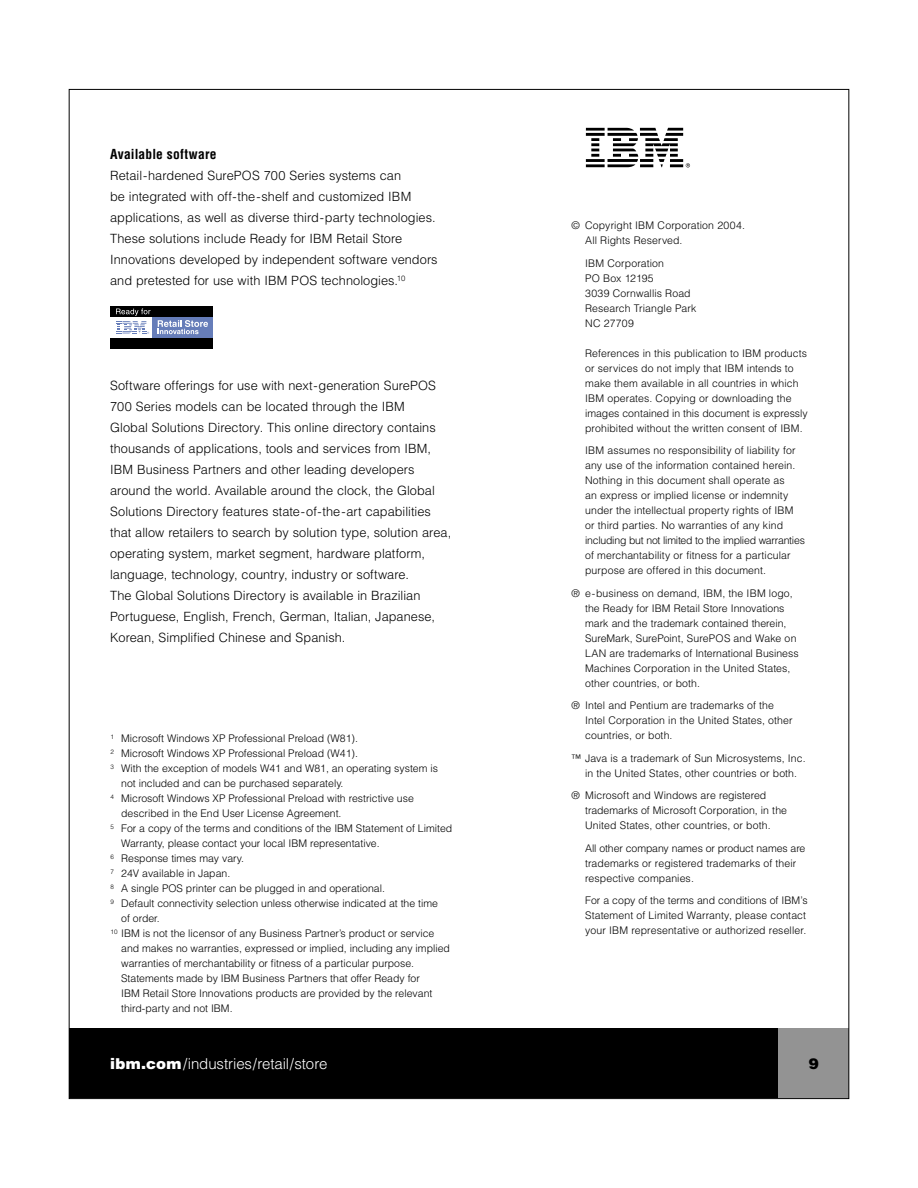
<style>
.page{position:relative;width:918px;height:1188px;background:#fff}
.page>*{position:absolute;margin:0;border:0;box-sizing:border-box;transform-origin:0 0}
.t1{font:300 15px "Helvetica";letter-spacing:-.005em;color:#fff}
.t2{font:900 15px "Helvetica";color:#000}
.Subhead{font:700 condensed 13.5px "Helvetica";letter-spacing:.01em;color:#000}
.BR_2_3_column_Helvetica_text{font:300 12.75px/21px "Helvetica";letter-spacing:.005em;color:#000}
.Footnote{font:300 10.5px/15px "Helvetica";color:#000}
.s1{font-weight:900}
</style>
<div class="page">
<svg style="left:586px;top:128px;width:104px;height:40px"></svg>
<div style="left:69px;top:1028px;width:780px;height:71px;background:#000"></div>
<div style="left:778px;top:1028px;width:71px;height:71px;background:#939393"></div>
<div style="left:152px;top:317px;width:61px;height:21px;background:#667db9"></div>
<div style="left:111px;top:306px;width:102px;height:11px;background:#000"></div>
<div style="left:111px;top:338px;width:102px;height:10px;background:#000"></div>
<svg style="left:116px;top:308px;width:35px;height:26px"></svg>
<svg style="left:158px;top:320px;width:50px;height:14px"></svg>
<p class="Subhead" style="left:110px;top:146px;width:108px">Available software</p>
<p class="BR_2_3_column_Helvetica_text" style="left:110px;top:165px;width:329px">Retail-hardened SurePOS 700 Series systems can<br>be integrated with off-the-shelf and customized IBM applications, as well as diverse third-party technologies.<br>These solutions include Ready for IBM Retail Store Innovations developed by independent software vendors and pretested for use with IBM POS technologies.<sup>10</sup></p>
<p class="BR_2_3_column_Helvetica_text" style="left:110px;top:375px;width:343px">Software offerings for use with next-generation SurePOS 700 Series models can be located through the IBM<br>Global Solutions Directory. This online directory contains thousands of applications, tools and services from IBM, IBM Business Partners and other leading developers around the world. Available around the clock, the Global Solutions Directory features state-of-the-art capabilities that allow retailers to search by solution type, solution area, operating system, market segment, hardware platform, language, technology, country, industry or software.<br>The Global Solutions Directory is available in Brazilian Portuguese, English, French, German, Italian, Japanese, Korean, Simplified Chinese and Spanish.</p>
<p class="Footnote" style="left:111px;top:731px;width:249px"><sup>1</sup> Microsoft Windows XP Professional Preload (W81).</p>
<p class="Footnote" style="left:111px;top:746px;width:249px"><sup>2</sup> Microsoft Windows XP Professional Preload (W41).</p>
<p class="Footnote" style="left:121px;top:761px;width:318px;text-indent:-11px"><sup>3</sup> With the exception of models W41 and W81, an operating system is not included and can be purchased separately.</p>
<p class="Footnote" style="left:121px;top:791px;width:294px;text-indent:-11px"><sup>4</sup> Microsoft Windows XP Professional Preload with restrictive use described in the End User License Agreement.</p>
<p class="Footnote" style="left:121px;top:821px;width:333px;text-indent:-11px"><sup>5</sup> For a copy of the terms and conditions of the IBM Statement of Limited<br>Warranty, please contact your local IBM representative.</p>
<p class="Footnote" style="left:111px;top:851px;width:135px"><sup>6</sup> Response times may vary.</p>
<p class="Footnote" style="left:111px;top:866px;width:121px"><sup>7</sup> 24V available in Japan.</p>
<p class="Footnote" style="left:111px;top:881px;width:276px"><sup>8</sup> A single POS printer can be plugged in and operational.</p>
<p class="Footnote" style="left:121px;top:896px;width:318px;text-indent:-11px"><sup>9</sup> Default connectivity selection unless otherwise indicated at the time of order.</p>
<p class="Footnote" style="left:121px;top:926px;width:330px;text-indent:-11px"><sup>10</sup> IBM is not the licensor of any Business Partner’s product or service and makes no warranties, expressed or implied, including any implied warranties of merchantability or fitness of a particular purpose.<br>Statements made by IBM Business Partners that offer Ready for<br>IBM Retail Store Innovations products are provided by the relevant third-party and not IBM.</p>
<p class="Footnote" style="left:585px;top:218px;width:161px;text-indent:-14px">© Copyright IBM Corporation 2004.<br>All Rights Reserved.</p>
<p class="Footnote" style="left:585px;top:256px;width:113px">IBM Corporation<br>PO Box 12195<br>3039 Cornwallis Road<br>Research Triangle Park<br>NC 27709</p>
<p class="Footnote" style="left:585px;top:346px;width:224px">References in this publication to IBM products or services do not imply that IBM intends to make them available in all countries in which IBM operates. Copying or downloading the images contained in this document is expressly prohibited without the written consent of IBM.</p>
<p class="Footnote" style="left:585px;top:443px;width:221px">IBM assumes no responsibility of liability for any use of the information contained herein.<br>Nothing in this document shall operate as<br>an express or implied license or indemnity under the intellectual property rights of IBM or third parties. No warranties of any kind including but not limited to the implied warranties of merchantability or fitness for a particular purpose are offered in this document.</p>
<p class="Footnote" style="left:585px;top:586px;width:215px;text-indent:-14px">® e-business on demand, IBM, the IBM logo, the Ready for IBM Retail Store Innovations mark and the trademark contained therein, SureMark, SurePoint, SurePOS and Wake on LAN are trademarks of International Business Machines Corporation in the United States, other countries, or both.</p>
<p class="Footnote" style="left:585px;top:698px;width:209px;text-indent:-14px">® Intel and Pentium are trademarks of the<br>Intel Corporation in the United States, other countries, or both.</p>
<p class="Footnote" style="left:572px;top:751px;width:236px;text-align:center">™ Java is a trademark of Sun Microsystems, Inc. in the United States, other countries or both.</p>
<p class="Footnote" style="left:585px;top:788px;width:204px;text-indent:-14px">® Microsoft and Windows are registered trademarks of Microsoft Corporation, in the<br>United States, other countries, or both.</p>
<p class="Footnote" style="left:585px;top:841px;width:222px">All other company names or product names are trademarks or registered trademarks of their respective companies.</p>
<p class="Footnote" style="left:585px;top:893px;width:224px">For a copy of the terms and conditions of IBM’s<br>Statement of Limited Warranty, please contact your IBM representative or authorized reseller.</p>
<p class="t1" style="left:110px;top:1055px;width:219px"><span class="s1">ibm.com</span>/industries/retail/store</p>
<h1 class="t2" style="left:809px;top:1054px;width:12px">9</h1>
</div>
